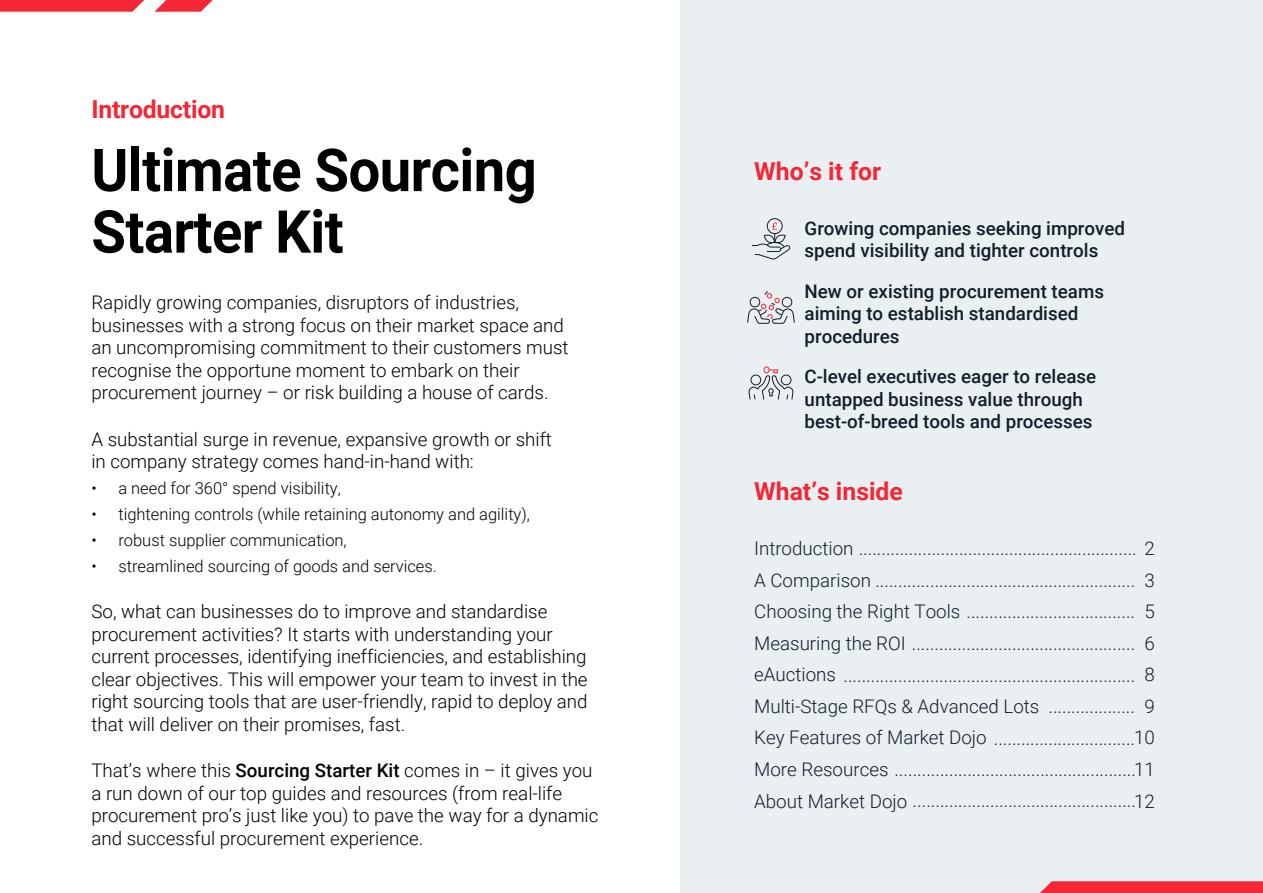
<style>
.page{position:relative;width:1263px;height:893px;background:#fff}
.page>*{position:absolute;margin:0;border:0;box-sizing:border-box;transform-origin:0 0}
.t1{font:700 59.25px/61.5px "Roboto";letter-spacing:-.01em;color:#000;scale:.95 1}
.t2{font:700 24.75px "Roboto";color:#f32735}
.t3{font:300 19.05px/31.5px "Roboto";color:#131e29}
.t4{font:300 18.75px/22.5px "Roboto";color:#000}
.t5{font:500 18.75px/22.5px "Roboto";color:#131e29}
.t6{font:300 18.75px/31.5px "Roboto";color:#131e29;text-align:justify}
.t7{font:300 16.5px "Roboto";color:#000}
.s1{font-weight:500}
.s2{font-size:18.75px}
</style>
<div class="page">
<div style="left:680px;top:0;width:583px;height:893px;background:#eaeff1"></div>
<svg style="left:1040px;top:881px;width:223px;height:12px"></svg>
<svg style="left:0;top:0;width:144px;height:12px"></svg>
<svg style="left:154px;top:0;width:59px;height:12px"></svg>
<div style="left:767px;top:218px;width:16px;height:16px;border:1px solid #141e29;border-radius:50%"></div>
<svg style="left:751px;top:223px;width:40px;height:37px"></svg>
<svg style="left:747px;top:291px;width:48px;height:33px"></svg>
<div style="left:782px;top:297px;width:10px;height:10px;border:1px solid #141e29;border-radius:50%"></div>
<div style="left:763px;top:366px;width:7px;height:7px;border:1px solid #f32735;border-radius:50%"></div>
<svg style="left:749px;top:369px;width:44px;height:31px"></svg>
<h2 class="t2" style="left:91px;top:92px;width:135px">Introduction</h2>
<h1 class="t1" style="left:91px;top:137px;width:470px">Ultimate Sourcing<br>Starter Kit</h1>
<p class="t4" style="left:91px;top:291px;width:479px">Rapidly growing companies, disruptors of industries, businesses with a strong focus on their market space and an uncompromising commitment to their customers must recognise the opportune moment to embark on their procurement journey – or risk building a house of cards.</p>
<p class="t4" style="left:91px;top:427px;width:462px">A substantial surge in revenue, expansive growth or shift in company strategy comes hand-in-hand with:</p>
<p class="t7" style="left:91px;top:477px;width:251px">• a need for 360° spend visibility,</p>
<p class="t7" style="left:91px;top:503px;width:440px">• tightening controls (while retaining autonomy and agility),</p>
<p class="t7" style="left:91px;top:528px;width:257px">• robust supplier communication,</p>
<p class="t7" style="left:91px;top:554px;width:347px">• streamlined sourcing of goods and services.</p>
<p class="t4" style="left:91px;top:600px;width:498px">So, what can businesses do to improve and standardise procurement activities? It starts with understanding your current processes, identifying inefficiencies, and establishing clear objectives. This will empower your team to invest in the right sourcing tools that are user-friendly, rapid to deploy and that will deliver on their promises, fast.</p>
<p class="t4" style="left:91px;top:759px;width:509px">That’s where this <span class="s1">Sourcing Starter Kit</span> comes in – it gives you a run down of our top guides and resources (from real-life procurement pro’s just like you) to pave the way for a dynamic and successful procurement experience.</p>
<h2 class="t2" style="left:754px;top:153px;width:129px">Who’s it for</h2>
<p class="t5" style="left:804px;top:216px;width:322px">Growing companies seeking improved spend visibility and tighter controls</p>
<p class="t5" style="left:804px;top:279px;width:301px">New or existing procurement teams aiming to establish standardised procedures</p>
<p class="t5" style="left:804px;top:365px;width:293px">C-level executives eager to release untapped business value through best-of-breed tools and processes</p>
<h2 class="t2" style="left:754px;top:474px;width:150px">What’s inside</h2>
<p class="t3" style="left:754px;top:532px;width:402px"><span class="s2">Introduction</span> ............................................................. <span class="s2">2<br>A Comparison</span> .........................................................<br><span class="s2">Choosing the Right Tools</span> .....................................<br><span class="s2">Measuring the ROI</span> ................................................. <span class="s2">eAuctions</span> ................................................................</p>
<p class="t6" style="left:754px;top:690px;width:287px">Multi-Stage RFQs &amp; Advanced Lots</p>
<p class="t3" style="left:754px;top:721px;width:402px;text-align:justify"><span class="s2">Key Features of Market Dojo</span> ...............................<span class="s2">10<br>More Resources</span> .....................................................<span class="s2">11<br>About Market Dojo</span> .................................................<span class="s2">12</span></p>
<p class="t6" style="left:1144px;top:564px;width:12px">3<br>5<br>6<br>8<br>9</p>
<p class="t3" style="left:1048px;top:690px;width:88px">...................</p>
</div>
